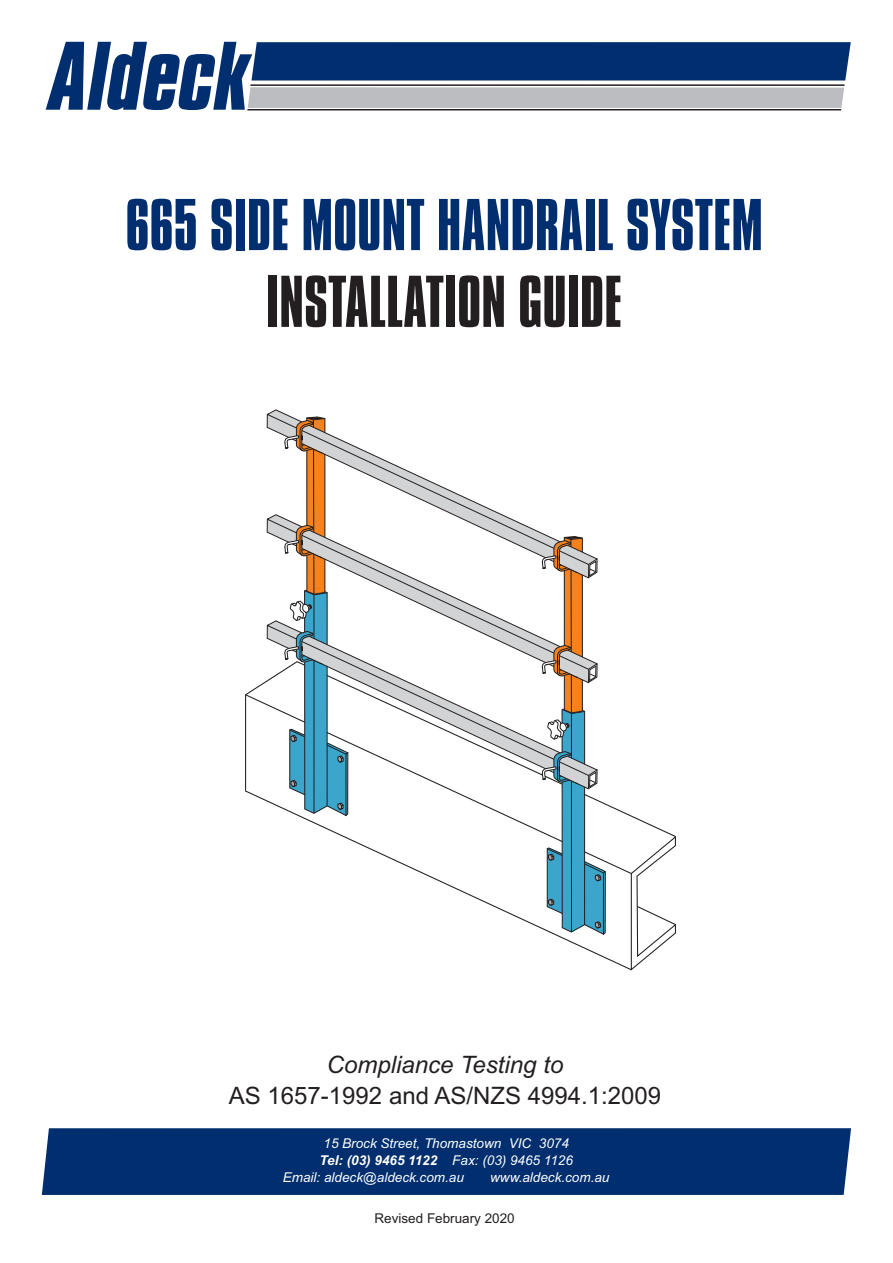
<style>
.page{position:relative;width:893px;height:1263px;background:#fff}
.page>*{position:absolute;margin:0;border:0;box-sizing:border-box;transform-origin:0 0}
.t1{font:63px "Compacta BT";color:#002e6e}
.t2{font:63px "Compacta BT";color:#231f20}
.t3{font:24px "Arial";color:#231f20}
.t4{font:italic 24px "Arial";color:#231f20}
.t5{font:italic 13.5px "Arial";color:#fff}
.t6{font:italic 700 13.5px "Arial";color:#fff}
.t7{font:13.5px "Arial";color:#231f20}
.s1{font-weight:400}
</style>
<div class="page">
<div style="left:42px;top:1128px;width:809px;height:67px;background:#002e6e"></div>
<svg style="left:46px;top:42px;width:805px;height:68px;background:#587297"></svg>
<svg style="left:346px;top:838px;width:284px;height:132px"></svg>
<svg style="left:300px;top:790px;width:374px;height:48px"></svg>
<svg style="left:266px;top:409px;width:235px;height:105px"></svg>
<svg style="left:349px;top:514px;width:200px;height:106px"></svg>
<svg style="left:349px;top:620px;width:193px;height:170px"></svg>
<svg style="left:542px;top:536px;width:65px;height:399px"></svg>
<svg style="left:245px;top:416px;width:104px;height:401px"></svg>
<svg style="left:630px;top:835px;width:46px;height:136px"></svg>
<h1 class="t1" style="left:125px;top:202px;width:639px">665 SIDE MOUNT HANDRAIL SYSTEM</h1>
<h1 class="t2" style="left:266px;top:279px;width:358px">INSTALLATION GUIDE</h1>
<h2 class="t4" style="left:327px;top:1055px;width:238px">Compliance Testing to</h2>
<h2 class="t3" style="left:229px;top:1086px;width:434px">AS 1657-1992 and AS/NZS 4994.1:2009</h2>
<p class="t5" style="left:323px;top:1138px;width:247px">15 Brock Street, Thomastown VIC 3074</p>
<p class="t6" style="left:319px;top:1155px;width:255px">Tel: (03) 9465 1122 <span class="s1">Fax: (03) 9465 1126</span></p>
<p class="t5" style="left:283px;top:1172px;width:183px">Email: aldeck@aldeck.com.au</p>
<p class="t5" style="left:490px;top:1172px;width:121px">www.aldeck.com.au</p>
<p class="t7" style="left:374px;top:1213px;width:142px">Revised February 2020</p>
</div>
